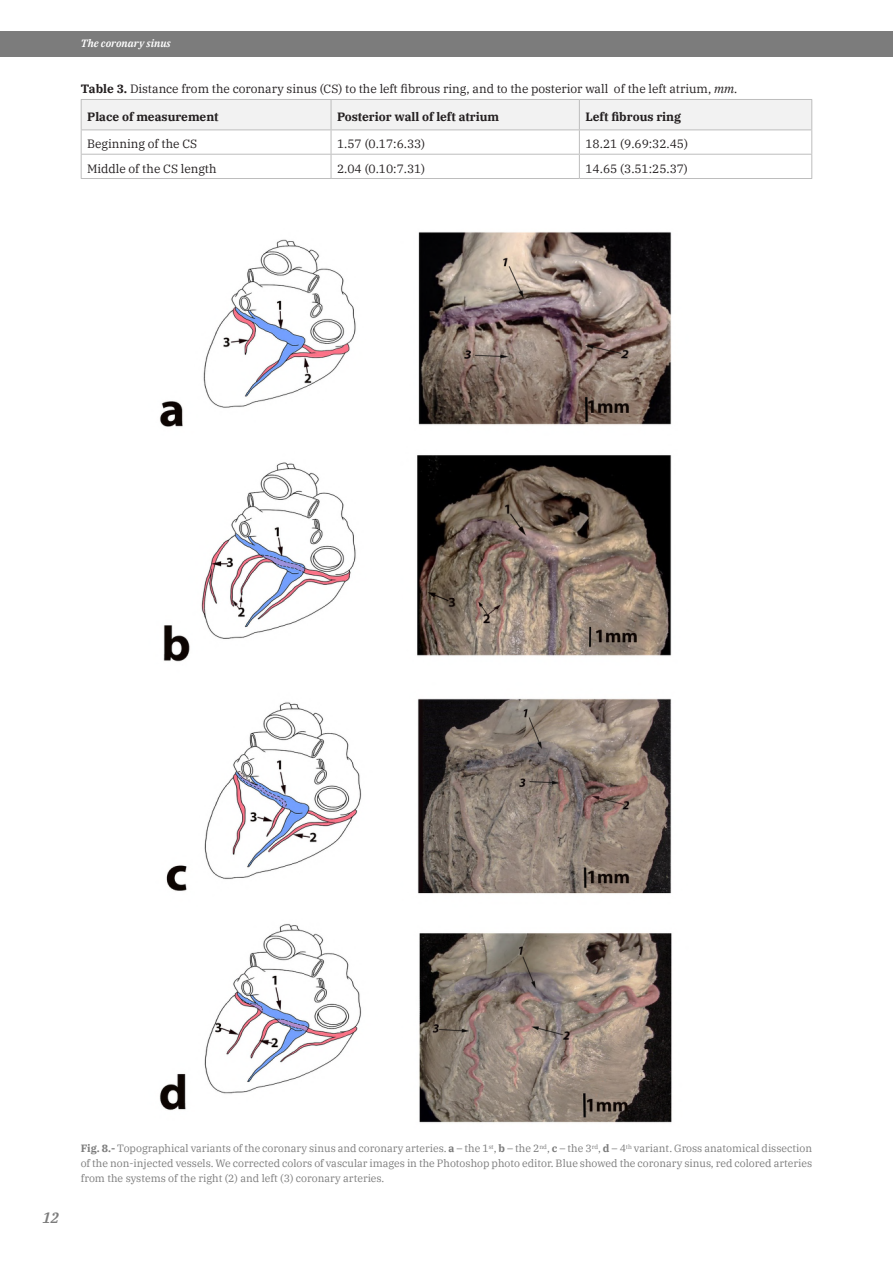
<style>
.page{position:relative;width:893px;height:1263px;background:#fff}
.page>*{position:absolute;margin:0;border:0;box-sizing:border-box;transform-origin:0 0}
.t1{font:italic 600 15px "IBM Plex Serif";color:#7c7c7c}
.tabla{font:12px "IBM Plex Serif";letter-spacing:-.005em;color:#231f20}
.tabla-2{font:700 12px "IBM Plex Serif";letter-spacing:-.005em;color:#231f20}
.pie_figura{font:10.5px/15px "IBM Plex Serif";color:#7c7c7c;text-align:justify}
.t2{font:italic 600 10.5px "IBM Plex Serif";color:#fff}
.s1{font-weight:700}
.s2{font-style:italic}
</style>
<div class="page">
<div style="left:0;top:31px;width:893px;height:25px;background:#7c7c7c"></div>
<svg style="left:81px;top:99px;width:731px;height:79px"></svg>
<hr style="left:81px;top:178px;width:250px;height:1px;background:#bdbdbd">
<hr style="left:331px;top:178px;width:248px;height:1px;background:#bdbdbd">
<hr style="left:579px;top:178px;width:233px;height:1px;background:#bdbdbd">
<img style="left:159px;top:232px;width:513px;height:891px">
<p class="t2" style="left:81px;top:35px;width:92px">The coronary sinus</p>
<p class="tabla" style="left:81px;top:80px;width:658px"><span class="s1">Table 3.</span> Distance from the coronary sinus (CS) to the left fibrous ring, and to the posterior wall of the left atrium, <span class="s2">mm.</span></p>
<p class="tabla-2" style="left:87px;top:107px;width:133px">Place of measurement</p>
<p class="tabla-2" style="left:337px;top:107px;width:164px">Posterior wall of left atrium</p>
<p class="tabla-2" style="left:585px;top:107px;width:97px">Left fibrous ring</p>
<p class="tabla" style="left:87px;top:135px;width:112px">Beginning of the CS</p>
<p class="tabla" style="left:337px;top:135px;width:90px">1.57 (0.17:6.33)</p>
<p class="tabla" style="left:585px;top:135px;width:104px">18.21 (9.69:32.45)</p>
<p class="tabla" style="left:87px;top:159px;width:131px">Middle of the CS length</p>
<p class="tabla" style="left:337px;top:159px;width:90px">2.04 (0.10:7.31)</p>
<p class="tabla" style="left:585px;top:159px;width:104px">14.65 (3.51:25.37)</p>
<h1 class="t1" style="left:43px;top:1206px;width:18px">12</h1>
<p class="pie_figura" style="left:81px;top:1140px;width:733px"><span class="s1">Fig. 8.-</span> Topographical variants of the coronary sinus and coronary arteries. <span class="s1">a</span> – the 1<sup>st</sup>, <span class="s1">b</span> – the 2<sup>nd</sup>, <span class="s1">c</span> – the 3<sup>rd</sup>, <span class="s1">d</span> – 4<sup>th</sup> variant. Gross anatomical dissection of the non-injected vessels. We corrected colors of vascular images in the Photoshop photo editor. Blue showed the coronary sinus, red colored arteries from the systems of the right (2) and left (3) coronary arteries.</p>
</div>
